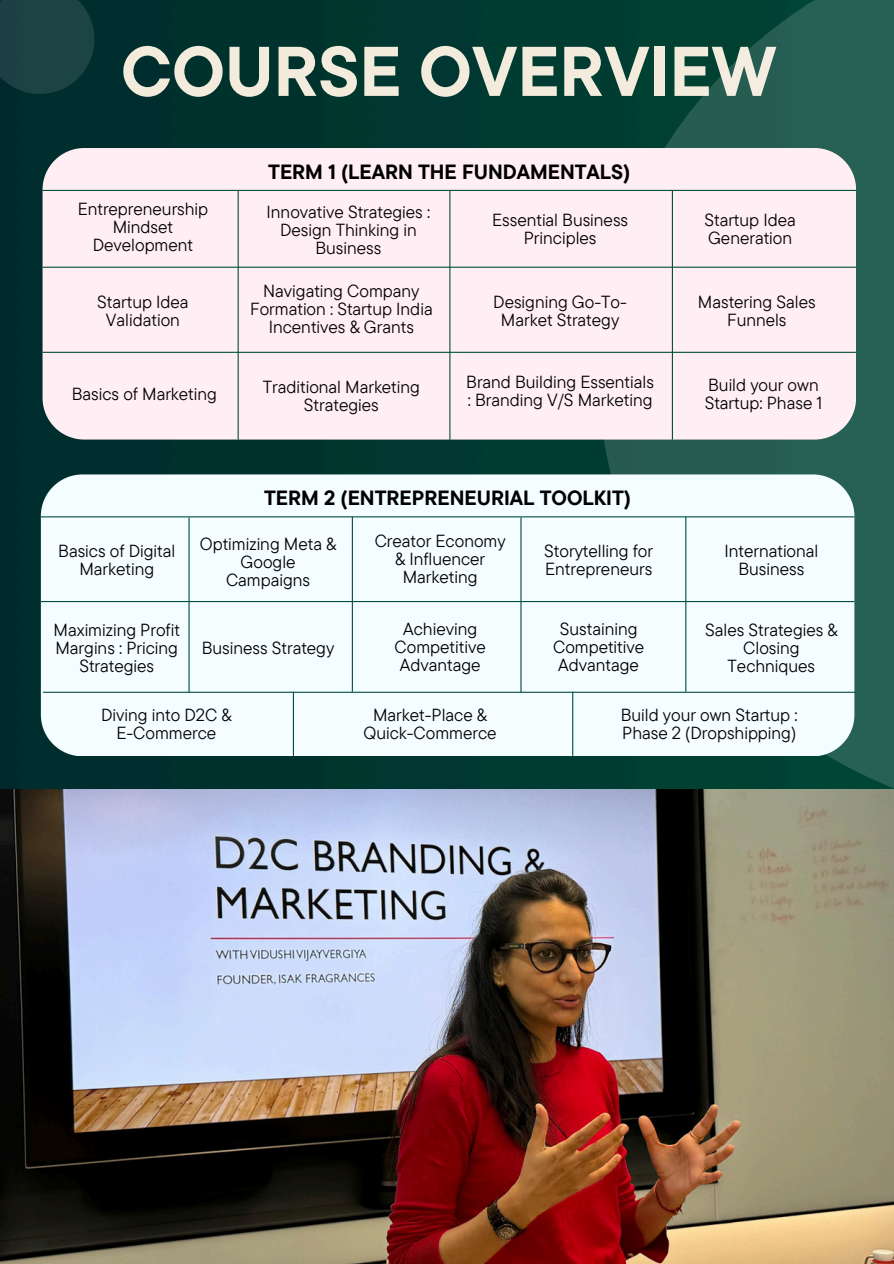
<style>
.page{position:relative;width:894px;height:1264px;background:#fff}
.page>*{position:absolute;margin:0;border:0;box-sizing:border-box;transform-origin:0 0}
.t1{font:700 70.05px "TT Commons Pro";color:#f3ecdd}
.t2{font:700 20.55px "TT Commons Pro";color:#000}
.t3{font:17.4px/18px "TT Commons Pro";color:#000;text-align:center}
</style>
<div class="page">
<img style="left:0;top:0;width:598px;height:789px">
<svg style="left:0;top:0;width:94px;height:94px;background:#184041"></svg>
<img style="left:0;top:789px;width:893px;height:474px">
<svg style="left:598px;top:0;width:295px;height:826px;background:#265b4f"></svg>
<div style="left:43px;top:148px;width:812px;height:291px;background:#ffeef3;border-radius:42px"></div>
<hr style="left:42px;top:190px;width:813px;height:1px;background:#03503b">
<hr style="left:43px;top:267px;width:813px;height:1px;background:#03503b">
<hr style="left:43px;top:352px;width:813px;height:1px;background:#03503b">
<hr style="left:237px;top:190px;width:2px;height:249px;background:#03503b">
<hr style="left:449px;top:190px;width:1px;height:249px;background:#03503b">
<hr style="left:671px;top:190px;width:1px;height:249px;background:#03503b">
<div style="left:41px;top:474px;width:813px;height:282px;background:#f4fdff;border-radius:42px"></div>
<hr style="left:41px;top:516px;width:813px;height:1px;background:#03503b">
<hr style="left:41px;top:601px;width:813px;height:1px;background:#03503b">
<hr style="left:43px;top:691px;width:813px;height:1px;background:#03503b">
<hr style="left:188px;top:517px;width:1px;height:175px;background:#03503b">
<hr style="left:352px;top:517px;width:1px;height:174px;background:#03503b">
<hr style="left:520px;top:517px;width:1px;height:175px;background:#03503b">
<hr style="left:685px;top:517px;width:1px;height:174px;background:#03503b">
<hr style="left:293px;top:691px;width:1px;height:64px;background:#03503b">
<hr style="left:572px;top:691px;width:1px;height:64px;background:#03503b">
<p class="t1" style="left:121px;top:26px;width:657px">COURSE OVERVIEW</p>
<p class="t2" style="left:268px;top:158px;width:364px">TERM 1 (LEARN THE FUNDAMENTALS)</p>
<h1 class="t3" style="left:78px;top:199px;width:132px">Entrepreneurship<br>Mindset<br>Development</h1>
<p class="t3" style="left:266px;top:202px;width:165px">Innovative Strategies :<br>Design Thinking in<br>Business</p>
<p class="t3" style="left:492px;top:210px;width:137px">Essential Business<br>Principles</p>
<p class="t3" style="left:704px;top:210px;width:93px;text-align:left">Startup Idea<br>Generation</p>
<p class="t3" style="left:97px;top:293px;width:93px">Startup Idea<br>Validation</p>
<p class="t3" style="left:250px;top:281px;width:184px">Navigating Company<br>Formation : Startup India<br>Incentives &amp; Grants</p>
<p class="t3" style="left:493px;top:293px;width:135px">Designing Go-To-<br>Market Strategy</p>
<p class="t3" style="left:697px;top:293px;width:119px">Mastering Sales<br>Funnels</p>
<p class="t3" style="left:72px;top:384px;width:147px">Basics of Marketing</p>
<p class="t3" style="left:263px;top:378px;width:159px">Traditional Marketing<br>Strategies</p>
<p class="t3" style="left:466px;top:372px;width:189px;text-align:left">Brand Building Essentials : Branding V/S Marketing</p>
<p class="t3" style="left:704px;top:375px;width:119px;text-align:left">Build your own<br>Startup: Phase 1</p>
<p class="t2" style="left:264px;top:484px;width:368px">TERM 2 (ENTREPRENEURIAL TOOLKIT)</p>
<h2 class="t3" style="left:58px;top:541px;width:118px">Basics of Digital<br>Marketing</h2>
<p class="t3" style="left:200px;top:534px;width:138px">Optimizing Meta &amp;<br>Google<br>Campaigns</p>
<p class="t3" style="left:374px;top:531px;width:132px">Creator Economy &amp; Influencer<br>Marketing</p>
<p class="t3" style="left:544px;top:541px;width:110px">Storytelling for</p>
<p class="t3" style="left:545px;top:559px;width:109px">Entrepreneurs</p>
<p class="t3" style="left:724px;top:541px;width:95px">International<br>Business</p>
<p class="t3" style="left:54px;top:620px;width:128px">Maximizing Profit<br>Margins : Pricing<br>Strategies</p>
<p class="t3" style="left:202px;top:638px;width:134px">Business Strategy</p>
<p class="t3" style="left:101px;top:705px;width:132px">Diving into D2C &amp;</p>
<p class="t3" style="left:116px;top:723px;width:101px">E-Commerce</p>
<p class="t3" style="left:394px;top:619px;width:93px">Achieving<br>Competitive<br>Advantage</p>
<p class="t3" style="left:553px;top:619px;width:93px">Sustaining<br>Competitive<br>Advantage</p>
<p class="t3" style="left:705px;top:620px;width:134px">Sales Strategies &amp;<br>Closing<br>Techniques</p>
<p class="t3" style="left:363px;top:705px;width:135px">Market-Place &amp;<br>Quick-Commerce</p>
<p class="t3" style="left:620px;top:705px;width:178px;text-align:left">Build your own Startup :<br>Phase 2 (Dropshipping)</p>
</div>
